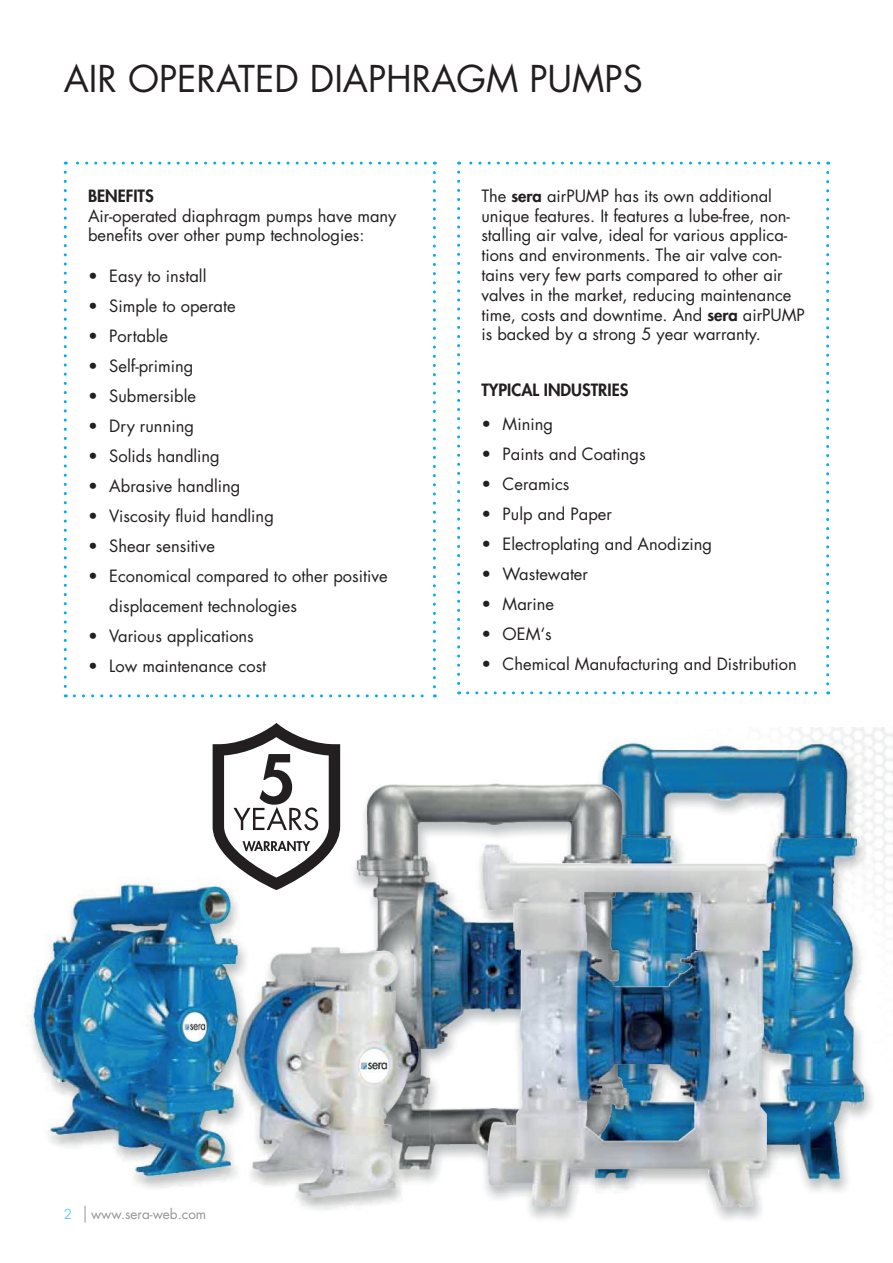
<style>
.page{position:relative;width:893px;height:1263px;background:#fff}
.page>*{position:absolute;margin:0;border:0;box-sizing:border-box;transform-origin:0 0}
.t1{font:36px "Futura";color:#231f20}
.t2{font:16.5px/19.8px "Futura";color:#231f20}
.t3{font:800 16.5px "Futura";color:#231f20}
.t4{font:13.5px "Futura";color:#939598}
.t5{font:13.5px "Futura";color:#6bcff6}
.s1{font-weight:800}
</style>
<div class="page">
<img style="left:28px;top:727px;width:865px;height:496px">
<svg style="left:85px;top:1205px;width:1px;height:17px"></svg>
<svg style="left:457px;top:172px;width:3px;height:522px"></svg>
<svg style="left:468px;top:691px;width:361px;height:3px"></svg>
<svg style="left:826px;top:162px;width:3px;height:522px"></svg>
<svg style="left:459px;top:162px;width:360px;height:3px"></svg>
<svg style="left:64px;top:172px;width:3px;height:525px"></svg>
<svg style="left:74px;top:694px;width:361px;height:3px"></svg>
<svg style="left:433px;top:162px;width:3px;height:525px"></svg>
<svg style="left:65px;top:162px;width:360px;height:3px"></svg>
<svg style="left:213px;top:723px;width:127px;height:167px"></svg>
<h1 class="t1" style="left:64px;top:54px;width:580px">AIR OPERATED DIAPHRAGM PUMPS</h1>
<p class="t3" style="left:88px;top:185px;width:67px">BENEFITS</p>
<p class="t2" style="left:88px;top:205px;width:310px">Air-operated diaphragm pumps have many benefits over other pump technologies:</p>
<p class="t2" style="left:88px;top:265px;width:120px">• Easy to install</p>
<p class="t2" style="left:88px;top:295px;width:149px">• Simple to operate</p>
<p class="t2" style="left:88px;top:325px;width:81px">• Portable</p>
<p class="t2" style="left:88px;top:355px;width:107px">• Self-priming</p>
<p class="t2" style="left:88px;top:385px;width:109px">• Submersible</p>
<p class="t2" style="left:88px;top:415px;width:107px">• Dry running</p>
<p class="t2" style="left:88px;top:445px;width:133px">• Solids handling</p>
<p class="t2" style="left:88px;top:475px;width:154px">• Abrasive handling</p>
<p class="t2" style="left:88px;top:505px;width:187px">• Viscosity fluid handling</p>
<p class="t2" style="left:88px;top:535px;width:129px">• Shear sensitive</p>
<p class="t2" style="left:109px;top:560px;width:280px;line-height:30px;text-indent:-21px">• Economical compared to other positive displacement technologies</p>
<p class="t2" style="left:88px;top:625px;width:167px">• Various applications</p>
<p class="t2" style="left:88px;top:655px;width:180px">• Low maintenance cost</p>
<p class="t2" style="left:481px;top:186px;width:325px">The <span class="s1">sera</span> airPUMP has its own additional unique features. It features a lube-free, non&shy;stalling air valve, ideal for various applica&shy;tions and environments. The air valve con&shy;tains very few parts compared to other air valves in the market, reducing maintenance time, costs and downtime. And <span class="s1">sera</span> airPUMP is backed by a strong 5 year warranty.</p>
<p class="t3" style="left:481px;top:379px;width:149px">TYPICAL INDUSTRIES</p>
<p class="t2" style="left:481px;top:414px;width:73px">• Mining</p>
<p class="t2" style="left:481px;top:444px;width:166px">• Paints and Coatings</p>
<p class="t2" style="left:481px;top:474px;width:90px">• Ceramics</p>
<p class="t2" style="left:481px;top:504px;width:132px">• Pulp and Paper</p>
<p class="t2" style="left:481px;top:534px;width:232px">• Electroplating and Anodizing</p>
<p class="t2" style="left:481px;top:564px;width:108px">• Wastewater</p>
<p class="t2" style="left:481px;top:594px;width:74px">• Marine</p>
<p class="t2" style="left:481px;top:624px;width:72px">• OEM‘s</p>
<p class="t2" style="left:481px;top:654px;width:317px">• Chemical Manufacturing and Distribution</p>
<p class="t5" style="left:64px;top:1205px;width:10px">2</p>
<p class="t4" style="left:91px;top:1205px;width:117px">www.sera-web.com</p>
</div>
